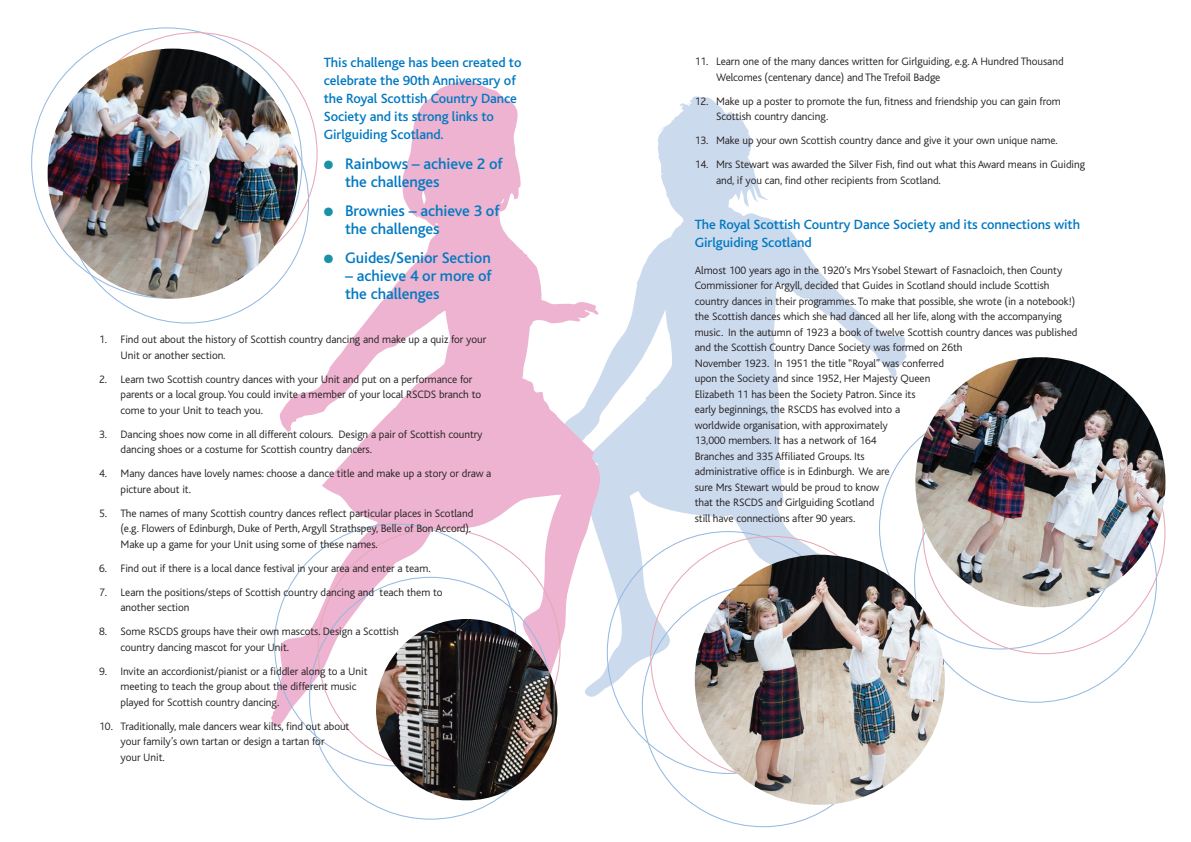
<style>
.page{position:relative;width:1191px;height:842px;background:#fff}
.page>*{position:absolute;margin:0;border:0;box-sizing:border-box;transform-origin:0 0}
.t1{font:500 16px/18px "Bliss";letter-spacing:-.005em;color:#0079c2}
.t2{font:500 14px/18px "Bliss";letter-spacing:-.005em;color:#0079c2}
.t3{font:300 11.2px/15.5px "Bliss";letter-spacing:-.005em;color:#231f20}
.s1{color:#1992a8}
</style>
<div class="page">
<svg style="left:601px;top:96px;width:305px;height:637px"></svg>
<svg style="left:271px;top:81px;width:330px;height:650px"></svg>
<img style="left:48px;top:49px;width:250px;height:250px;border-radius:125px">
<img style="left:694px;top:555px;width:251px;height:250px;border-radius:125px">
<img style="left:915px;top:357px;width:250px;height:250px;border-radius:125px">
<img style="left:376px;top:619px;width:181px;height:181px;border-radius:91px">
<p class="t2" style="left:324px;top:54px;width:199px">This challenge has been created to celebrate the 90th Anniversary of the Royal Scottish Country Dance<br>Society and its strong links to<br>Girlguiding Scotland.</p>
<h1 class="t1" style="left:345px;top:155px;width:159px;text-indent:-21px"><span class="s1">●</span> Rainbows – achieve 2 of the challenges</h1>
<h1 class="t1" style="left:345px;top:202px;width:156px;text-indent:-21px"><span class="s1">●</span> Brownies – achieve 3 of the challenges</h1>
<h1 class="t1" style="left:324px;top:249px;width:168px"><span class="s1">●</span> Guides/Senior Section</h1>
<h1 class="t1" style="left:345px;top:267px;width:148px">– achieve 4 or more of the challenges</h1>
<p class="t3" style="left:120px;top:332px;width:367px;text-indent:-21px">1. Find out about the history of Scottish country dancing and make up a quiz for your<br>Unit or another section.</p>
<p class="t3" style="left:120px;top:371px;width:362px;text-indent:-21px">2. Learn two Scottish country dances with your Unit and put on a performance for parents or a local group. You could invite a member of your local RSCDS branch to come to your Unit to teach you.</p>
<p class="t3" style="left:120px;top:426px;width:363px;text-indent:-21px">3. Dancing shoes now come in all different colours. Design a pair of Scottish country dancing shoes or a costume for Scottish country dancers.</p>
<p class="t3" style="left:120px;top:466px;width:372px;text-indent:-21px">4. Many dances have lovely names: choose a dance title and make up a story or draw a picture about it.</p>
<p class="t3" style="left:120px;top:505px;width:354px;text-indent:-21px">5. The names of many Scottish country dances reflect particular places in Scotland (e.g. Flowers of Edinburgh, Duke of Perth, Argyll Strathspey, Belle of Bon Accord).<br>Make up a game for your Unit using some of these names.</p>
<p class="t3" style="left:99px;top:560px;width:333px">6. Find out if there is a local dance festival in your area and enter a team.</p>
<p class="t3" style="left:120px;top:584px;width:323px;text-indent:-21px">7. Learn the positions/steps of Scottish country dancing and teach them to another section</p>
<p class="t3" style="left:120px;top:624px;width:280px;text-indent:-21px">8. Some RSCDS groups have their own mascots. Design a Scottish country dancing mascot for your Unit.</p>
<p class="t3" style="left:120px;top:663px;width:248px;text-indent:-21px">9. Invite an accordionist/pianist or a fiddler along to a Unit meeting to teach the group about the different music played for Scottish country dancing.</p>
<p class="t3" style="left:120px;top:718px;width:230px;text-indent:-21px">10. Traditionally, male dancers wear kilts, find out about your family’s own tartan or design a tartan for<br>your Unit.</p>
<p class="t3" style="left:716px;top:54px;width:349px;text-indent:-21px">11. Learn one of the many dances written for Girlguiding, e.g. A Hundred Thousand<br>Welcomes (centenary dance) and The Trefoil Badge</p>
<p class="t3" style="left:716px;top:94px;width:346px;text-indent:-21px">12. Make up a poster to promote the fun, fitness and friendship you can gain from<br>Scottish country dancing.</p>
<p class="t3" style="left:694px;top:133px;width:364px">13. Make up your own Scottish country dance and give it your own unique name.</p>
<p class="t3" style="left:716px;top:157px;width:370px;text-indent:-21px">14. Mrs Stewart was awarded the Silver Fish, find out what this Award means in Guiding and, if you can, find other recipients from Scotland.</p>
<p class="t2" style="left:694px;top:216px;width:387px">The Royal Scottish Country Dance Society and its connections with<br>Girlguiding Scotland</p>
<p class="t3" style="left:694px;top:263px;width:384px">Almost 100 years ago in the 1920’s Mrs Ysobel Stewart of Fasnacloich, then County Commissioner for Argyll, decided that Guides in Scotland should include Scottish country dances in their programmes. To make that possible, she wrote (in a notebook!) the Scottish dances which she had danced all her life, along with the accompanying music. In the autumn of 1923 a book of twelve Scottish country dances was published and the Scottish Country Dance Society was formed on 26th<br>November 1923. In 1951 the title “Royal” was conferred<br>upon the Society and since 1952, Her Majesty Queen<br>Elizabeth 11 has been the Society Patron. Since its<br>early beginnings, the RSCDS has evolved into a<br>worldwide organisation, with approximately<br>13,000 members. It has a network of 164<br>Branches and 335 Affiliated Groups. Its<br>administrative office is in Edinburgh. We are<br>sure Mrs Stewart would be proud to know<br>that the RSCDS and Girlguiding Scotland<br>still have connections after 90 years.</p>
</div>
